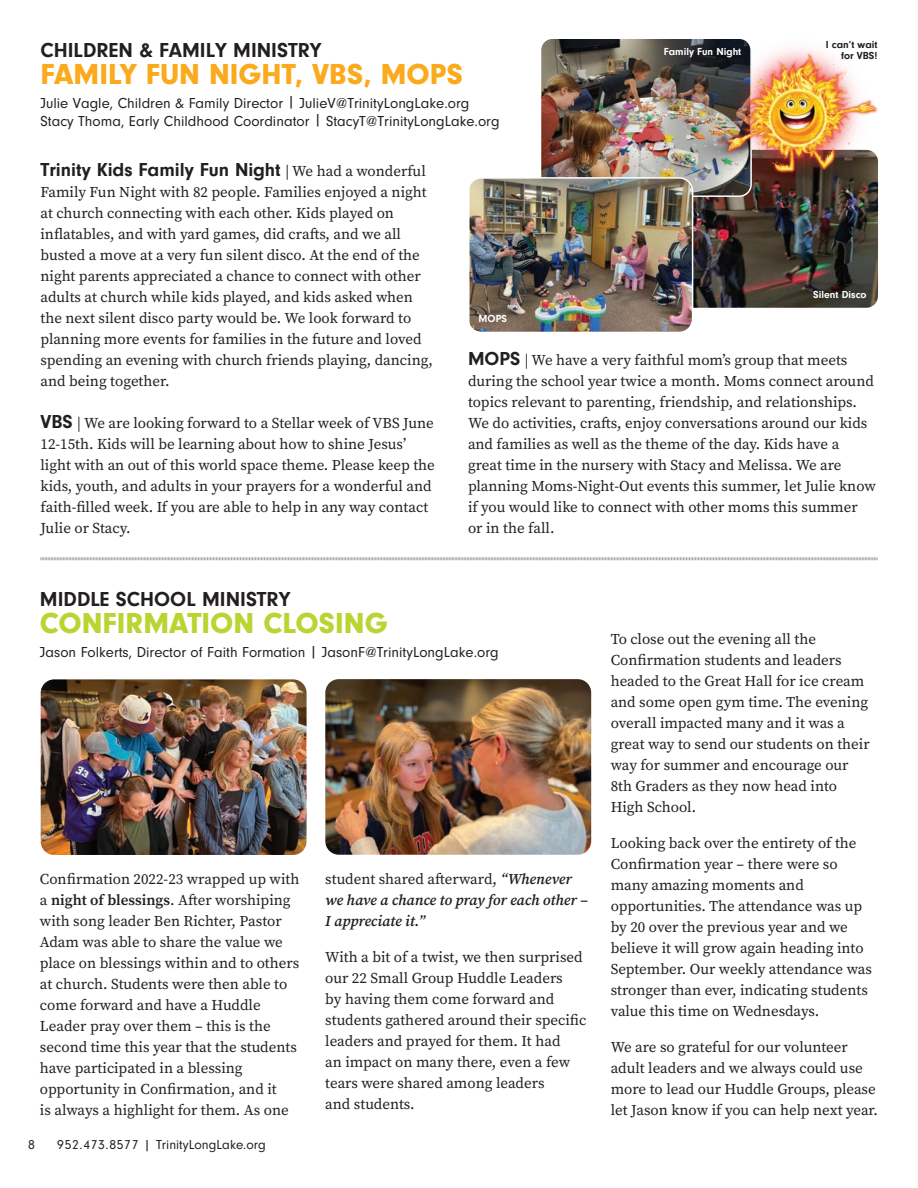
<style>
.page{position:relative;width:918px;height:1188px;background:#fff}
.page>*{position:absolute;margin:0;border:0;box-sizing:border-box;transform-origin:0 0}
.t1{font:900 30px "Neuzeit Gro";color:#faaa1c}
.t2{font:900 30px "Neuzeit Gro";color:#bad432}
.t3{font:700 21px "Neuzeit Gro";color:#231f20}
.t4{font:700 19.5px "Neuzeit Gro";color:#231f20}
.t5{font:15px/21px "Source Serif Pro";color:#231f20}
.t6{font:15px/18px "Neuzeit Gro";color:#231f20}
.t7{font:italic 600 15px/21px "Source Serif Pro";color:#231f20}
.t8{font:13.5px "Neuzeit Gro";color:#231f20}
.t9{font:700 10.65px "Neuzeit Gro";color:#fff}
.t10{font:700 10.65px/11.2px "Neuzeit Gro";color:#231f20;text-align:right}
.s1{font-family:"Source Serif Pro";font-weight:400;font-size:15px}
.s2{font-family:"Neuzeit Gro";font-weight:700;font-size:19.5px}
.s3{font-weight:600}
.s4{font-weight:400;font-style:normal}
</style>
<div class="page">
<img style="left:41px;top:679px;width:266px;height:176px">
<img style="left:693px;top:181px;width:185px;height:127px">
<svg style="left:40px;top:557px;width:838px;height:4px;background:#d3d2d2"></svg>
<img style="left:543px;top:41px;width:208px;height:155px">
<div style="left:540px;top:38px;width:212px;height:159px;border:2px solid #fff;border-radius:12px"></div>
<img style="left:470px;top:178px;width:223px;height:152px">
<div style="left:467px;top:177px;width:226px;height:156px;border:2px solid #fff;border-radius:14px"></div>
<img style="left:325px;top:679px;width:266px;height:176px">
<img style="left:726px;top:40px;width:152px;height:141px">
<h2 class="t3" style="left:40px;top:38px;width:283px">CHILDREN &amp; FAMILY MINISTRY</h2>
<h1 class="t1" style="left:40px;top:57px;width:424px">FAMILY FUN NIGHT, VBS, MOPS</h1>
<p class="t6" style="left:40px;top:94px;width:461px">Julie Vagle, Children &amp; Family Director | JulieV@TrinityLongLake.org<br>Stacy Thoma, Early Childhood Coordinator | StacyT@TrinityLongLake.org</p>
<p class="t9" style="left:664px;top:45px;width:79px">Family Fun Night</p>
<p class="t10" style="left:826px;top:39px;width:53px">I can’t wait for VBS!</p>
<h3 class="t4" style="left:40px;top:158px;width:387px">Trinity Kids Family Fun Night <span class="s1">| We had a wonderful</span></h3>
<p class="t5" style="left:40px;top:181px;width:394px">Family Fun Night with 82 people. Families enjoyed a night at church connecting with each other. Kids played on inflatables, and with yard games, did crafts, and we all busted a move at a very fun silent disco. At the end of the night parents appreciated a chance to connect with other adults at church while kids played, and kids asked when the next silent disco party would be. We look forward to planning more events for families in the future and loved spending an evening with church friends playing, dancing, and being together.</p>
<p class="t5" style="left:40px;top:412px;width:396px"><span class="s2">VBS</span> | We are looking forward to a Stellar week of VBS June 12-15th. Kids will be learning about how to shine Jesus’ light with an out of this world space theme. Please keep the kids, youth, and adults in your prayers for a wonderful and faith-filled week. If you are able to help in any way contact Julie or Stacy.</p>
<p class="t9" style="left:479px;top:312px;width:30px">MOPS</p>
<p class="t9" style="left:813px;top:289px;width:55px">Silent Disco</p>
<p class="t5" style="left:468px;top:349px;width:410px"><span class="s2">MOPS</span> | We have a very faithful mom’s group that meets during the school year twice a month. Moms connect around topics relevant to parenting, friendship, and relationships.<br>We do activities, crafts, enjoy conversations around our kids and families as well as the theme of the day. Kids have a great time in the nursery with Stacy and Melissa. We are planning Moms-Night-Out events this summer, let Julie know if you would like to connect with other moms this summer or in the fall.</p>
<h2 class="t3" style="left:40px;top:588px;width:252px">MIDDLE SCHOOL MINISTRY</h2>
<h1 class="t2" style="left:40px;top:606px;width:349px">CONFIRMATION CLOSING</h1>
<p class="t6" style="left:40px;top:644px;width:460px">Jason Folkerts, Director of Faith Formation | JasonF@TrinityLongLake.org</p>
<p class="t5" style="left:40px;top:868px;width:261px">Confirmation 2022-23 wrapped up with a <span class="s3">night of blessings</span>. After worshiping with song leader Ben Richter, Pastor Adam was able to share the value we place on blessings within and to others at church. Students were then able to come forward and have a Huddle Leader pray over them – this is the second time this year that the students have participated in a blessing opportunity in Confirmation, and it<br>is always a highlight for them. As one</p>
<p class="t7" style="left:325px;top:868px;width:264px"><span class="s4">student shared afterward,</span> “Whenever we have a chance to pray for each other –<br>I appreciate it.”</p>
<p class="t5" style="left:325px;top:946px;width:263px">With a bit of a twist, we then surprised our 22 Small Group Huddle Leaders<br>by having them come forward and students gathered around their specific leaders and prayed for them. It had<br>an impact on many there, even a few tears were shared among leaders<br>and students.</p>
<p class="t8" style="left:28px;top:1137px;width:8px">8</p>
<p class="t8" style="left:57px;top:1137px;width:210px">952.473.8577 | TrinityLongLake.org</p>
<p class="t5" style="left:611px;top:628px;width:261px">To close out the evening all the<br>Confirmation students and leaders headed to the Great Hall for ice cream and some open gym time. The evening overall impacted many and it was a great way to send our students on their way for summer and encourage our<br>8th Graders as they now head into<br>High School.</p>
<p class="t5" style="left:611px;top:832px;width:263px">Looking back over the entirety of the Confirmation year – there were so many amazing moments and opportunities. The attendance was up by 20 over the previous year and we believe it will grow again heading into September. Our weekly attendance was stronger than ever, indicating students value this time on Wednesdays.</p>
<p class="t5" style="left:611px;top:1036px;width:269px">We are so grateful for our volunteer adult leaders and we always could use more to lead our Huddle Groups, please let Jason know if you can help next year.</p>
</div>
